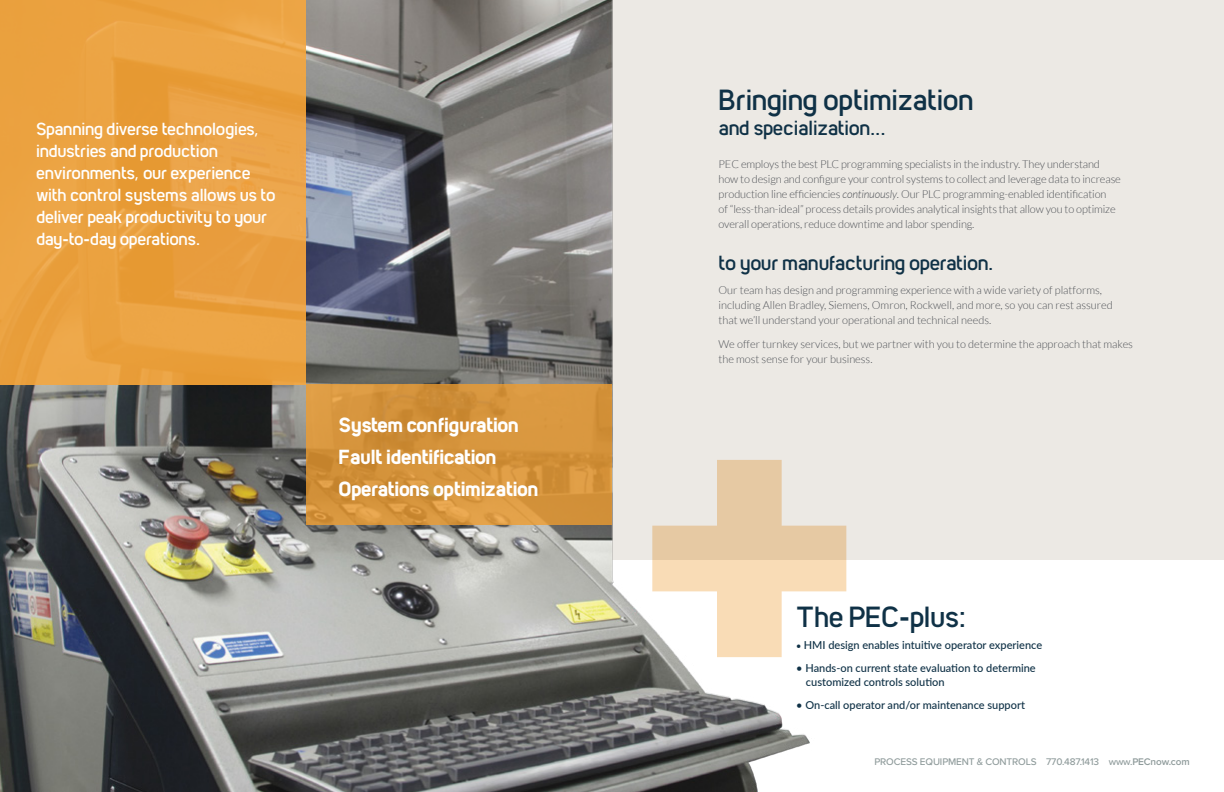
<style>
.page{position:relative;width:1224px;height:792px;background:#fff}
.page>*{position:absolute;margin:0;border:0;box-sizing:border-box;transform-origin:0 0}
.t1{font:300 30px "Adi Sans";letter-spacing:-.01em;color:#0f3146}
.t2{font:700 21px/32px "Adi Sans";letter-spacing:-.02em;color:#fff}
.t3{font:300 21px "Adi Sans";letter-spacing:-.02em;color:#0f3146}
.t4{font:300 18px/22px "Adi Sans";letter-spacing:-.02em;color:#fff}
.t5{font:300 11px/15px "Lato";letter-spacing:-.01em;color:#4e5156}
.t6{font:500 11px/14px "Lato";color:#0f3146}
.t7{font:500 10px "Proxima Nova";letter-spacing:-.015em;color:#909c9c}
.s1{font-style:italic}
.s2{font-size:9px}
.s3{font-weight:600}
</style>
<div class="page">
<div style="left:612px;top:0;width:612px;height:559px;background:#e8e4de"></div>
<img style="left:0;top:0;width:846px;height:792px">
<svg style="left:0;top:0;width:306px;height:384px;background:#eaa141"></svg>
<svg style="left:306px;top:384px;width:306px;height:141px;background:#d5933b"></svg>
<h3 class="t4" style="left:36px;top:118px;width:241px">Spanning diverse technologies, industries and production environments, our experience with control systems allows us to deliver peak productivity to your day-to-day operations.</h3>
<h2 class="t2" style="left:338px;top:409px;width:202px">System configuration<br>Fault identification<br>Operations optimization</h2>
<h1 class="t1" style="left:719px;top:83px;width:257px">Bringing optimization</h1>
<h2 class="t3" style="left:719px;top:116px;width:169px">and specialization...</h2>
<p class="t5" style="left:719px;top:157px;width:404px">PEC employs the best PLC programming specialists in the industry. They understand how to design and configure your control systems to collect and leverage data to increase production line efficiencies <span class="s1">continuously</span>. Our PLC programming-enabled identification<br>of “less-than-ideal” process details provides analytical insights that allow you to optimize overall operations, reduce downtime and labor spending.</p>
<h2 class="t3" style="left:719px;top:251px;width:277px">to your manufacturing operation.</h2>
<p class="t5" style="left:719px;top:283px;width:396px">Our team has design and programming experience with a wide variety of platforms, including Allen Bradley, Siemens, Omron, Rockwell, and more, so you can rest assured that we’ll understand your operational and technical needs.</p>
<p class="t5" style="left:719px;top:337px;width:416px">We offer turnkey services, but we partner with you to determine the approach that makes the most sense for your business.</p>
<h1 class="t1" style="left:796px;top:600px;width:172px">The PEC-plus:</h1>
<p class="t6" style="left:796px;top:638px;width:247px"><span class="s2">•</span> HMI design enables intuitive operator experience</p>
<p class="t6" style="left:806px;top:661px;width:231px;text-indent:-10px">• Hands-on current state evaluation to determine customized controls solution</p>
<p class="t6" style="left:796px;top:698px;width:230px">• On-call operator and/or maintenance support</p>
<p class="t7" style="left:874px;top:754px;width:317px">PROCESS EQUIPMENT &amp; CONTROLS 770.487.1413 www.<span class="s3">PECnow.com</span></p>
</div>
